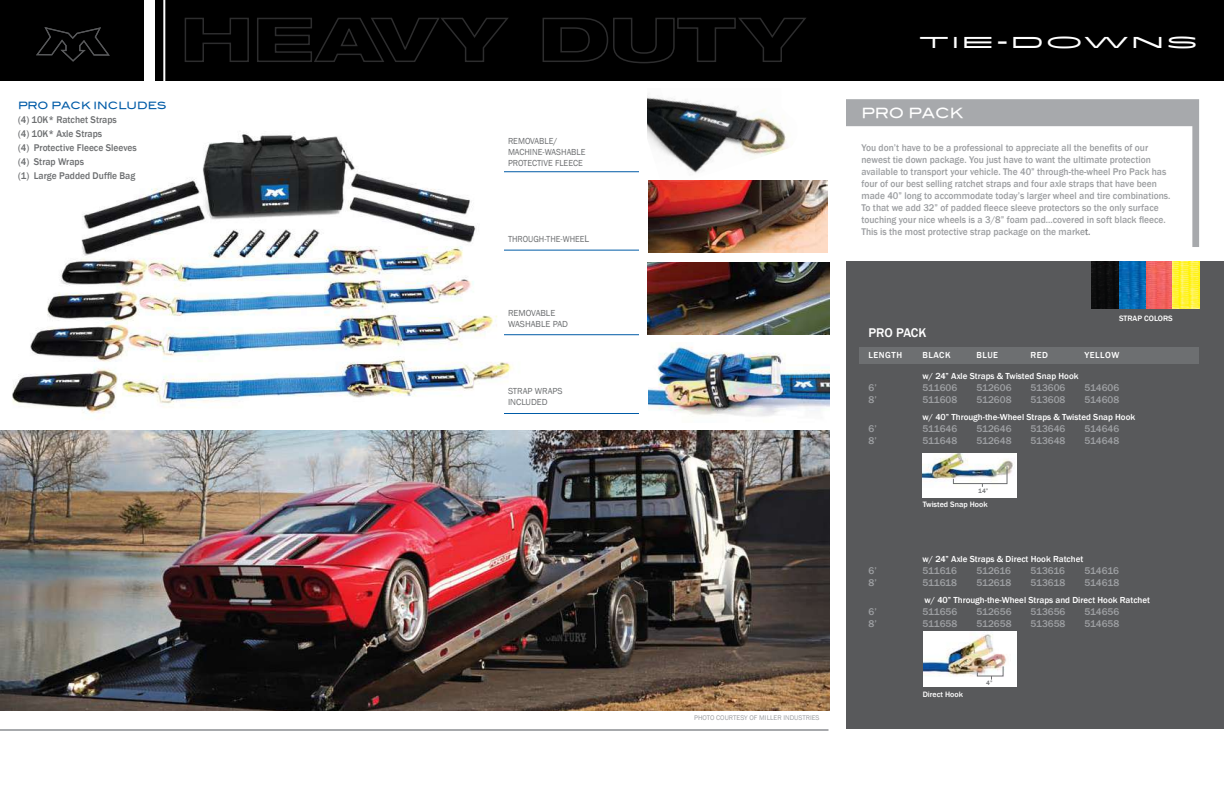
<style>
.page{position:relative;width:1224px;height:792px;background:#fff}
.page>*{position:absolute;margin:0;border:0;box-sizing:border-box;transform-origin:0 0}
.t1{font:21px "Flatiron ITC";letter-spacing:.2em;color:#fff}
.t2{font:14px "Blair Md ITCTT Medium";color:#fff}
.t3{font:500 13px "Franklin Gothic";letter-spacing:-.01em;color:#fff}
.t4{font:500 10px/12px "Franklin Gothic";color:#9d9fa2;scale:.95 1}
.t5{font:500 10px "Franklin Gothic";color:#9d9fa2}
.t6{font:500 10px/14px "Franklin Gothic";color:#6d6f71;scale:.95 1}
.t7{font:10px "Blair Md ITCTT Medium";color:#005ba7}
.t8{font:10px "Franklin Gothic";color:#6d6f71;scale:.95 1}
.t9{font:500 9px "Franklin Gothic";color:#fff}
.t10{font:9px/10.8px "Franklin Gothic";color:#6d6f71;scale:.96 1}
.t11{font:9px/10.8px "Franklin Gothic";color:#6d6f71}
.t12{font:9px "Franklin Gothic";color:#6d6f71;scale:.95 1}
.t13{font:500 8px "Franklin Gothic";color:#fff}
.t14{font:7px "Franklin Gothic";color:#9d9fa2}
.t15{font:500 6.5px "Franklin Gothic";color:#6d6f71}
.s1{color:#808285}
</style>
<div class="page">
<div style="left:0;top:0;width:612px;height:81px;background:#000"></div>
<hr style="left:163px;top:0;width:2px;height:90px;background:#fff">
<div style="left:144px;top:0;width:10px;height:90px;background:#fff"></div>
<svg style="left:184px;top:17px;width:65px;height:45px"></svg>
<svg style="left:257px;top:17px;width:251px;height:45px"></svg>
<div style="left:612px;top:0;width:612px;height:81px;background:#000"></div>
<svg style="left:542px;top:17px;width:264px;height:47px"></svg>
<img style="left:12px;top:132px;width:513px;height:284px">
<div style="left:846px;top:261px;width:378px;height:468px;background:#58595b"></div>
<img style="left:0;top:431px;width:829px;height:280px">
<hr style="left:0;top:729px;width:828px;height:2px;background:#a7a9ac">
<img style="left:648px;top:262px;width:181px;height:72px">
<img style="left:648px;top:346px;width:181px;height:71px">
<hr style="left:504px;top:171px;width:135px;height:1px;background:#005ba7">
<hr style="left:504px;top:250px;width:135px;height:1px;background:#005ba7">
<hr style="left:504px;top:413px;width:135px;height:1px;background:#005ba7">
<hr style="left:504px;top:334px;width:135px;height:1px;background:#005ba7">
<div style="left:859px;top:348px;width:340px;height:16px;background:#6d6f71"></div>
<img style="left:923px;top:453px;width:94px;height:44px">
<svg style="left:953px;top:466px;width:54px;height:21px"></svg>
<svg style="left:36px;top:27px;width:74px;height:35px"></svg>
<svg style="left:846px;top:99px;width:353px;height:148px"></svg>
<img style="left:1119px;top:261px;width:27px;height:47px">
<img style="left:1146px;top:261px;width:53px;height:47px">
<img style="left:924px;top:632px;width:93px;height:55px">
<svg style="left:977px;top:666px;width:26px;height:14px"></svg>
<img style="left:647px;top:94px;width:140px;height:79px">
<img style="left:648px;top:180px;width:180px;height:72px">
<p class="t7" style="left:18px;top:97px;width:149px">PRO PACK INCLUDES</p>
<p class="t6" style="left:18px;top:112px;width:127px">(4) 10K* Ratchet Straps<br>(4) 10K* Axle Straps<br>(4) Protective Fleece Sleeves (4) Strap Wraps<br>(1) Large Padded Duffle Bag</p>
<p class="t10" style="left:508px;top:136px;width:7px">REMOVABLE</p>
<p class="t10" style="left:553px;top:136px;width:6px">/</p>
<p class="t10" style="left:508px;top:147px;width:79px">MACHINE-WASHABLE<br>PROTECTIVE FLEECE</p>
<p class="t12" style="left:508px;top:234px;width:7px">THROUGH</p>
<p class="t12" style="left:544px;top:234px;width:26px">-THE-WHEE</p>
<p class="t8" style="left:585px;top:233px;width:4px">L</p>
<p class="t11" style="left:508px;top:308px;width:7px">REMOVABLE<br>WASHABLE</p>
<p class="t11" style="left:553px;top:318px;width:6px">PAD</p>
<p class="t11" style="left:508px;top:386px;width:6px">STRAP</p>
<p class="t11" style="left:535px;top:386px;width:7px">WRAPS</p>
<p class="t11" style="left:508px;top:397px;width:20px">INCLUDED</p>
<p class="t14" style="left:694px;top:714px;width:127px">PHOTO COURTESY OF MI LLER I NDUSTRI ES</p>
<h1 class="t1" style="left:920px;top:31px;width:245px">tie-downs</h1>
<h2 class="t2" style="left:862px;top:102px;width:103px">PRO PACK</h2>
<p class="t4" style="left:862px;top:142px;width:327px">You don’t have to be a professional to appreciate all the benefits of our newest tie down package. You just have to want the ultimate protection available to transport your vehicle. The 40” through-the-wheel Pro Pack has four of our best selling ratchet straps and four axle straps that have been made 40” long to accommodate today’s larger wheel and tire combinations.<br>To that we add 32” of padded fleece sleeve protectors so the only surface touching your nice wheels is a 3/8” foam pad...covered in soft black fleece.<br>This is the most protective strap package on the marke<span class="s1">t.</span></p>
<p class="t13" style="left:1119px;top:313px;width:11px">Strap</p>
<p class="t13" style="left:1144px;top:313px;width:11px">Colors</p>
<h3 class="t3" style="left:868px;top:325px;width:58px">PRO PACK</h3>
<p class="t9" style="left:868px;top:350px;width:35px">LENGTH</p>
<p class="t9" style="left:922px;top:350px;width:27px">BLACK</p>
<p class="t9" style="left:976px;top:350px;width:23px">BLUE</p>
<p class="t9" style="left:1030px;top:350px;width:19px">RED</p>
<p class="t9" style="left:1084px;top:350px;width:36px">YELLOW</p>
<p class="t9" style="left:922px;top:371px;width:158px">w/ 24” Axle Straps &amp; Twisted Snap Hook</p>
<p class="t5" style="left:868px;top:382px;width:10px">6’</p>
<p class="t5" style="left:922px;top:382px;width:36px">511606</p>
<p class="t5" style="left:976px;top:382px;width:37px">512606</p>
<p class="t5" style="left:1030px;top:382px;width:36px">513606</p>
<p class="t5" style="left:1084px;top:382px;width:36px">514606</p>
<p class="t5" style="left:868px;top:394px;width:10px">8’</p>
<p class="t5" style="left:922px;top:394px;width:36px">511608</p>
<p class="t5" style="left:976px;top:394px;width:37px">512608</p>
<p class="t5" style="left:1030px;top:394px;width:36px">513608</p>
<p class="t5" style="left:1084px;top:394px;width:36px">514608</p>
<p class="t9" style="left:922px;top:411px;width:214px">w/ 40” Through-the-Wheel Straps &amp; Twisted Snap Hook</p>
<p class="t5" style="left:868px;top:422px;width:10px">6’</p>
<p class="t5" style="left:922px;top:422px;width:36px">511646</p>
<p class="t5" style="left:976px;top:422px;width:37px">512646</p>
<p class="t5" style="left:1030px;top:422px;width:36px">513646</p>
<p class="t5" style="left:1084px;top:422px;width:36px">514646</p>
<p class="t5" style="left:868px;top:434px;width:10px">8’</p>
<p class="t5" style="left:922px;top:434px;width:36px">511648</p>
<p class="t5" style="left:976px;top:434px;width:37px">512648</p>
<p class="t5" style="left:1030px;top:434px;width:36px">513648</p>
<p class="t5" style="left:1084px;top:434px;width:36px">514648</p>
<p class="t15" style="left:978px;top:487px;width:12px">14”</p>
<p class="t13" style="left:923px;top:499px;width:66px">Twisted Snap Hook</p>
<p class="t9" style="left:922px;top:554px;width:162px">w/ 24” Axle Straps &amp; Direct Hook Ratchet</p>
<p class="t5" style="left:868px;top:565px;width:10px">6’</p>
<p class="t5" style="left:922px;top:565px;width:36px">511616</p>
<p class="t5" style="left:976px;top:565px;width:36px">512616</p>
<p class="t5" style="left:1030px;top:565px;width:36px">513616</p>
<p class="t5" style="left:1084px;top:565px;width:36px">514616</p>
<p class="t5" style="left:868px;top:577px;width:10px">8’</p>
<p class="t5" style="left:922px;top:577px;width:36px">511618</p>
<p class="t5" style="left:976px;top:577px;width:36px">512618</p>
<p class="t5" style="left:1030px;top:577px;width:36px">513618</p>
<p class="t5" style="left:1084px;top:577px;width:36px">514618</p>
<p class="t9" style="left:924px;top:594px;width:227px">w/ 40” Through-the-Wheel Straps and Direct Hook Ratchet</p>
<p class="t5" style="left:868px;top:605px;width:10px">6’</p>
<p class="t5" style="left:922px;top:605px;width:36px">511656</p>
<p class="t5" style="left:976px;top:605px;width:37px">512656</p>
<p class="t5" style="left:1030px;top:605px;width:36px">513656</p>
<p class="t5" style="left:1084px;top:605px;width:36px">514656</p>
<p class="t5" style="left:868px;top:617px;width:10px">8’</p>
<p class="t5" style="left:922px;top:617px;width:36px">511658</p>
<p class="t5" style="left:976px;top:617px;width:37px">512658</p>
<p class="t5" style="left:1030px;top:617px;width:36px">513658</p>
<p class="t5" style="left:1084px;top:617px;width:36px">514658</p>
<p class="t13" style="left:923px;top:689px;width:42px">Direct Hook</p>
<p class="t15" style="left:986px;top:679px;width:8px">4”</p>
</div>
